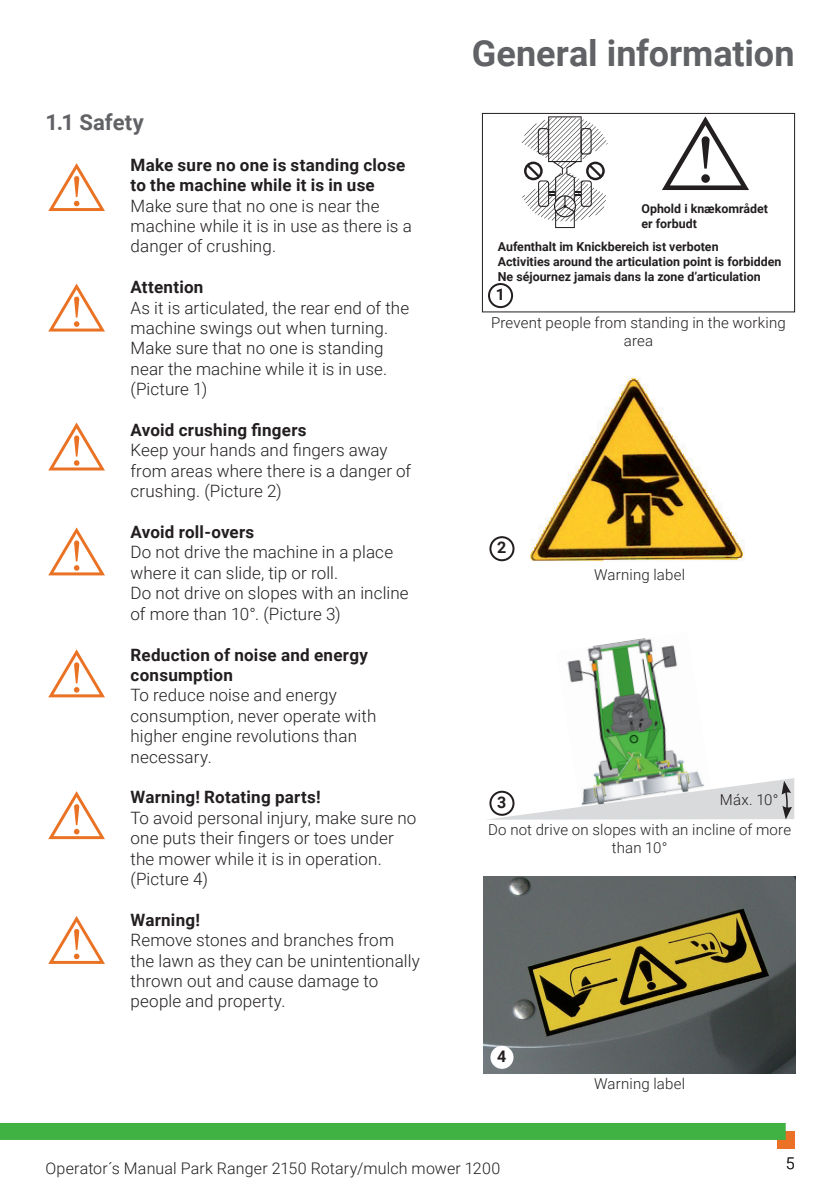
<style>
.page{position:relative;width:840px;height:1191px;background:#fff}
.page>*{position:absolute;margin:0;border:0;box-sizing:border-box;transform-origin:0 0}
.t1{font:700 36px "Roboto";color:#616265}
.t2{font:700 22px "Roboto";letter-spacing:.005em;color:#616265}
.t3{font:300 17px/20.4px "Roboto";letter-spacing:.005em;color:#231f20}
.t4{font:700 17px/20.4px "Roboto";letter-spacing:.015em;color:#231f20}
.t5{font:300 16px "Roboto";letter-spacing:.01em;color:#231f20}
.t6{font:700 16px "Roboto";color:#231f20}
.t7{font:300 15px/18px "Roboto";letter-spacing:.01em;color:#231f20;text-align:center}
.t8{font:700 12.4px/14.8px "Roboto";color:#231f20}
</style>
<div class="page">
<div style="left:776px;top:1131px;width:18px;height:17px;background:#ea7125"></div>
<div style="left:0;top:1123px;width:785px;height:17px;background:#40b143"></div>
<img style="left:483px;top:876px;width:312px;height:197px">
<img style="left:567px;top:638px;width:133px;height:140px">
<img style="left:530px;top:377px;width:215px;height:184px">
<div style="left:487px;top:283px;width:26px;height:25px;border:2px solid #231f20;border-radius:50%"></div>
<div style="left:489px;top:536px;width:25px;height:25px;border:2px solid #231f20;border-radius:50%"></div>
<div style="left:490px;top:1045px;width:23px;height:23px;background:#fff;border-radius:50%"></div>
<svg style="left:489px;top:778px;width:304px;height:41px"></svg>
<svg style="left:662px;top:116px;width:86px;height:74px"></svg>
<svg style="left:521px;top:116px;width:86px;height:112px"></svg>
<div style="left:482px;top:113px;width:312px;height:199px;border:1px solid #231f20"></div>
<svg style="left:48px;top:163px;width:57px;height:48px"></svg>
<svg style="left:48px;top:283px;width:57px;height:48px"></svg>
<svg style="left:48px;top:422px;width:57px;height:48px"></svg>
<svg style="left:48px;top:527px;width:57px;height:48px"></svg>
<svg style="left:48px;top:649px;width:57px;height:48px"></svg>
<svg style="left:48px;top:791px;width:57px;height:48px"></svg>
<svg style="left:48px;top:916px;width:57px;height:48px"></svg>
<p class="t2" style="left:45px;top:107px;width:100px">1.1 Safety</p>
<p class="t4" style="left:130px;top:154px;width:276px">Make sure no one is standing close to the machine while it is in use</p>
<p class="t3" style="left:130px;top:195px;width:282px">Make sure that no one is near the machine while it is in use as there is a danger of crushing.</p>
<p class="t4" style="left:130px;top:276px;width:74px">Attention</p>
<p class="t3" style="left:130px;top:297px;width:280px">As it is articulated, the rear end of the machine swings out when turning.<br>Make sure that no one is standing near the machine while it is in use. (Picture 1)</p>
<p class="t4" style="left:130px;top:419px;width:177px">Avoid crushing fingers</p>
<p class="t3" style="left:130px;top:439px;width:282px">Keep your hands and fingers away from areas where there is a danger of crushing. (Picture 2)</p>
<p class="t4" style="left:130px;top:521px;width:125px">Avoid roll-overs</p>
<p class="t3" style="left:130px;top:541px;width:279px">Do not drive the machine in a place where it can slide, tip or roll.<br>Do not drive on slopes with an incline of more than 10°. (Picture 3)</p>
<p class="t4" style="left:130px;top:643px;width:239px">Reduction of noise and energy consumption</p>
<p class="t3" style="left:130px;top:684px;width:247px">To reduce noise and energy consumption, never operate with higher engine revolutions than necessary.</p>
<p class="t4" style="left:130px;top:786px;width:191px">Warning! Rotating parts!</p>
<p class="t3" style="left:130px;top:807px;width:287px">To avoid personal injury, make sure no one puts their fingers or toes under the mower while it is in operation. (Picture 4)</p>
<p class="t4" style="left:130px;top:909px;width:71px">Warning!</p>
<p class="t3" style="left:130px;top:929px;width:290px">Remove stones and branches from the lawn as they can be unintentionally thrown out and cause damage to people and property.</p>
<h1 class="t1" style="left:471px;top:28px;width:324px">General information</h1>
<p class="t8" style="left:641px;top:200px;width:128px">Ophold i knækområdet er forbudt</p>
<p class="t8" style="left:497px;top:239px;width:285px">Aufenthalt im Knickbereich ist verboten<br>Activities around the articulation point is forbidden<br>Ne séjournez jamais dans la zone d’articulation</p>
<p class="t6" style="left:495px;top:283px;width:11px">1</p>
<p class="t7" style="left:491px;top:313px;width:296px">Prevent people from standing in the working area</p>
<p class="t6" style="left:497px;top:536px;width:11px">2</p>
<p class="t6" style="left:497px;top:791px;width:11px">3</p>
<p class="t7" style="left:593px;top:565px;width:92px">Warning label</p>
<p class="t7" style="left:719px;top:790px;width:60px">Máx. 10°</p>
<p class="t7" style="left:488px;top:819px;width:304px">Do not drive on slopes with an incline of more than 10°</p>
<p class="t6" style="left:497px;top:1045px;width:11px">4</p>
<p class="t7" style="left:593px;top:1074px;width:92px">Warning label</p>
<p class="t5" style="left:45px;top:1157px;width:456px">Operator´s Manual Park Ranger 2150 Rotary/mulch mower 1200</p>
<p class="t5" style="left:785px;top:1152px;width:10px">5</p>
</div>
